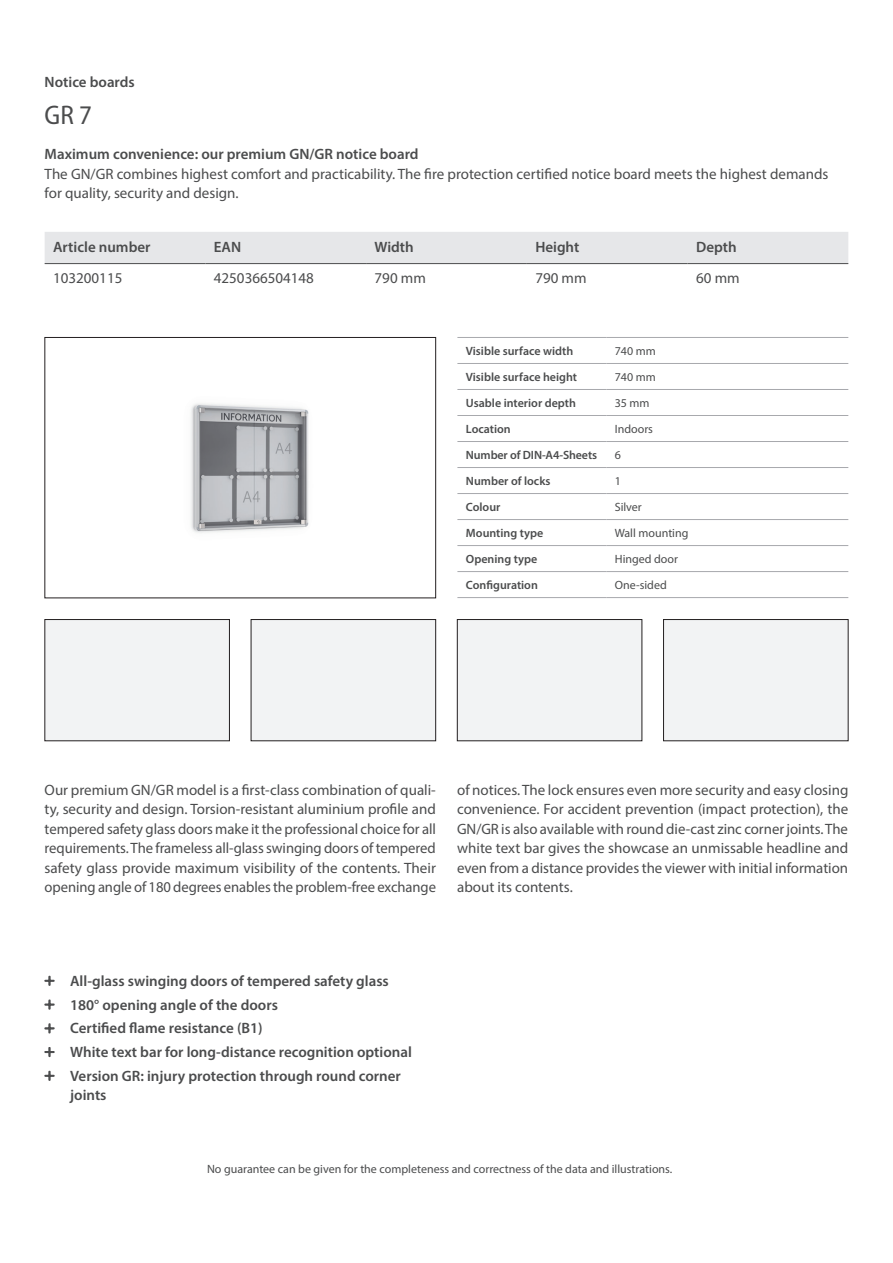
<style>
.page{position:relative;width:893px;height:1263px;background:#fff}
.page>*{position:absolute;margin:0;border:0;box-sizing:border-box;transform-origin:0 0}
.t1{font:semi-condensed 27px "Myriad Pro";color:#4b4c4d}
.t2{font:15px/19.5px "Myriad Pro";color:#4b4c4d;text-align:justify}
.t3{font:600 15px/23.7px "Myriad Pro";color:#4b4c4d}
.t4{font:600 12px "Myriad Pro";color:#4b4c4d}
.t5{font:12px "Myriad Pro";color:#4b4c4d}
</style>
<div class="page">
<img style="left:191px;top:403px;width:118px;height:130px">
<div style="left:45px;top:337px;width:391px;height:261px;border:1px solid #231f20"></div>
<div style="left:45px;top:619px;width:184px;height:122px;background:#f2f3f4"></div>
<div style="left:45px;top:619px;width:185px;height:122px;border:1px solid #231f20"></div>
<div style="left:251px;top:619px;width:185px;height:122px;background:#f2f3f4"></div>
<div style="left:251px;top:619px;width:185px;height:122px;border:1px solid #231f20"></div>
<div style="left:663px;top:619px;width:185px;height:122px;background:#f2f3f4"></div>
<div style="left:663px;top:619px;width:185px;height:122px;border:1px solid #231f20"></div>
<div style="left:457px;top:619px;width:185px;height:122px;background:#f2f3f4"></div>
<div style="left:457px;top:619px;width:185px;height:122px;border:1px solid #231f20"></div>
<div style="left:45px;top:232px;width:803px;height:31px;background:#e6e7e9"></div>
<hr style="left:45px;top:263px;width:160px;height:1px;background:#4b4c4d">
<hr style="left:205px;top:263px;width:161px;height:1px;background:#4b4c4d">
<hr style="left:366px;top:263px;width:161px;height:1px;background:#4b4c4d">
<hr style="left:527px;top:263px;width:161px;height:1px;background:#4b4c4d">
<hr style="left:688px;top:263px;width:160px;height:1px;background:#4b4c4d">
<hr style="left:457px;top:337px;width:149px;height:1px;background:#a8a9ad">
<hr style="left:606px;top:337px;width:242px;height:1px;background:#a8a9ad">
<hr style="left:457px;top:363px;width:149px;height:1px;background:#a8a9ad">
<hr style="left:606px;top:363px;width:242px;height:1px;background:#a8a9ad">
<hr style="left:457px;top:389px;width:149px;height:1px;background:#a8a9ad">
<hr style="left:606px;top:389px;width:242px;height:1px;background:#a8a9ad">
<hr style="left:457px;top:415px;width:149px;height:1px;background:#a8a9ad">
<hr style="left:606px;top:415px;width:242px;height:1px;background:#a8a9ad">
<hr style="left:457px;top:441px;width:149px;height:1px;background:#a8a9ad">
<hr style="left:606px;top:441px;width:242px;height:1px;background:#a8a9ad">
<hr style="left:457px;top:467px;width:149px;height:1px;background:#a8a9ad">
<hr style="left:606px;top:467px;width:242px;height:1px;background:#a8a9ad">
<hr style="left:457px;top:493px;width:149px;height:1px;background:#a8a9ad">
<hr style="left:606px;top:493px;width:242px;height:1px;background:#a8a9ad">
<hr style="left:457px;top:519px;width:149px;height:1px;background:#a8a9ad">
<hr style="left:606px;top:519px;width:242px;height:1px;background:#a8a9ad">
<hr style="left:457px;top:545px;width:149px;height:1px;background:#a8a9ad">
<hr style="left:606px;top:545px;width:242px;height:1px;background:#a8a9ad">
<hr style="left:457px;top:571px;width:149px;height:1px;background:#a8a9ad">
<hr style="left:606px;top:571px;width:242px;height:1px;background:#a8a9ad">
<hr style="left:457px;top:597px;width:149px;height:1px;background:#a8a9ad">
<hr style="left:606px;top:597px;width:242px;height:1px;background:#a8a9ad">
<p class="t3" style="left:45px;top:70px;width:92px">Notice boards</p>
<h1 class="t1" style="left:45px;top:99px;width:49px">GR 7</h1>
<p class="t3" style="left:45px;top:142px;width:375px">Maximum convenience: our premium GN/GR notice board</p>
<p class="t2" style="left:45px;top:164px;width:785px">The GN/GR combines highest comfort and practicability. The fire protection certified notice board meets the highest demands for quality, security and design.</p>
<p class="t3" style="left:53px;top:234px;width:99px">Article number</p>
<p class="t3" style="left:214px;top:234px;width:29px">EAN</p>
<p class="t3" style="left:375px;top:234px;width:41px">Width</p>
<p class="t3" style="left:535px;top:234px;width:46px">Height</p>
<p class="t3" style="left:696px;top:234px;width:42px">Depth</p>
<p class="t2" style="left:53px;top:268px;width:71px">103200115</p>
<p class="t2" style="left:214px;top:268px;width:102px">4250366504148</p>
<p class="t2" style="left:375px;top:268px;width:53px">790 mm</p>
<p class="t2" style="left:535px;top:268px;width:53px">790 mm</p>
<p class="t2" style="left:696px;top:268px;width:45px">60 mm</p>
<p class="t4" style="left:466px;top:343px;width:109px">Visible surface width</p>
<p class="t5" style="left:615px;top:344px;width:43px">740 mm</p>
<p class="t4" style="left:466px;top:369px;width:113px">Visible surface height</p>
<p class="t5" style="left:615px;top:370px;width:43px">740 mm</p>
<p class="t4" style="left:466px;top:395px;width:112px">Usable interior depth</p>
<p class="t5" style="left:615px;top:396px;width:36px">35 mm</p>
<p class="t4" style="left:466px;top:421px;width:46px">Location</p>
<p class="t5" style="left:615px;top:422px;width:40px">Indoors</p>
<p class="t4" style="left:466px;top:447px;width:133px">Number of DIN-A4-Sheets</p>
<p class="t5" style="left:615px;top:448px;width:8px">6</p>
<p class="t4" style="left:466px;top:473px;width:86px">Number of locks</p>
<p class="t5" style="left:615px;top:474px;width:8px">1</p>
<p class="t4" style="left:466px;top:499px;width:36px">Colour</p>
<p class="t5" style="left:615px;top:500px;width:29px">Silver</p>
<p class="t4" style="left:466px;top:525px;width:79px">Mounting type</p>
<p class="t5" style="left:615px;top:526px;width:75px">Wall mounting</p>
<p class="t4" style="left:466px;top:551px;width:73px">Opening type</p>
<p class="t5" style="left:615px;top:552px;width:65px">Hinged door</p>
<p class="t4" style="left:466px;top:577px;width:74px">Configuration</p>
<p class="t5" style="left:615px;top:578px;width:54px">One-sided</p>
<p class="t2" style="left:45px;top:780px;width:393px">Our premium GN/GR model is a first-class combination of quali&shy;ty, security and design. Torsion-resistant aluminium profile and tempered safety glass doors make it the professional choice for all requirements. The frameless all-glass swinging doors of tempered safety glass provide maximum visibility of the contents. Their opening angle of 180 degrees enables the problem-free exchange</p>
<p class="t2" style="left:457px;top:780px;width:393px">of notices. The lock ensures even more security and easy closing convenience. For accident prevention (impact protection), the GN/GR is also available with round die-cast zinc corner joints. The white text bar gives the showcase an unmissable headline and even from a distance provides the viewer with initial information about its contents.</p>
<p class="t3" style="left:70px;top:968px;width:343px">All-glass swinging doors of tempered safety glass 180° opening angle of the doors<br>Certified flame resistance (B1)<br>White text bar for long-distance recognition optional Version GR: injury protection through round corner</p>
<p class="t3" style="left:70px;top:1083px;width:38px">joints</p>
<p class="t5" style="left:207px;top:1161px;width:467px">No guarantee can be given for the completeness and correctness of the data and illustrations.</p>
</div>
